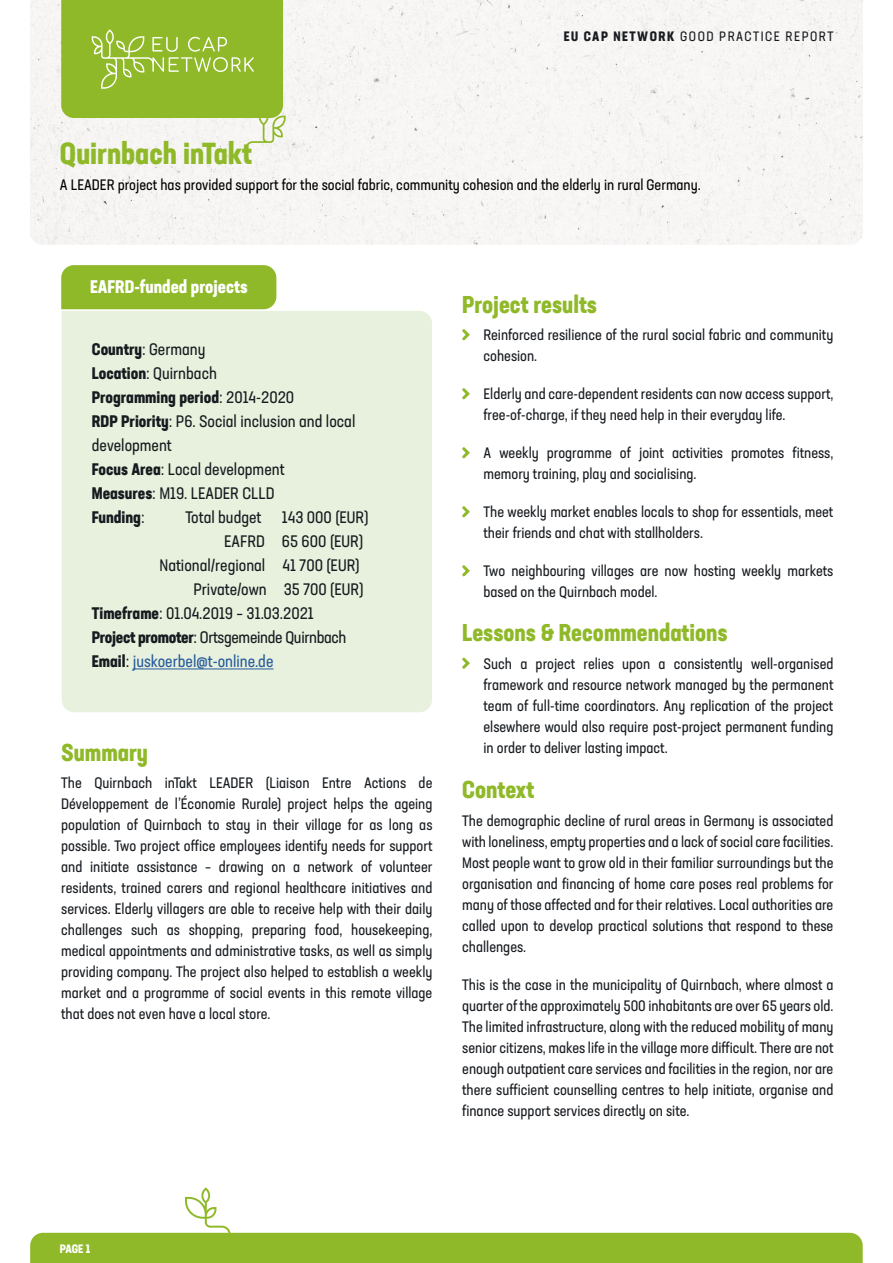
<style>
.page{position:relative;width:893px;height:1263px;background:#fff}
.page>*{position:absolute;margin:0;border:0;box-sizing:border-box;transform-origin:0 0}
.t1{font:700 condensed 30px "Neusa Next Std";color:#8fb929}
.t2{font:700 condensed 24px "Neusa Next Std";color:#8fb929}
.t3{font:700 condensed 18px "Neusa Next Std";color:#fff}
.t4{font:condensed 16.5px/24px "Neusa Next Std";color:#171b1f}
.t5{font:condensed 16.5px "Neusa Next Std";letter-spacing:-.02em;color:#171b1f}
.t6{font:condensed 16.5px "Neusa Next Std";color:#275b9b}
.t7{font:condensed 15px/21px "Neusa Next Std";color:#171b1f}
.t8{font:condensed 15px "Neusa Next Std";color:#000}
.t9{font:condensed 13.5px "Neusa Next Std";letter-spacing:.11em;color:#171b1f}
.t10{font:700 condensed 12px "Neusa Next Std";color:#fff}
.s1{font-weight:700}
.s2{font-weight:700;color:#171b1f}
.s3{color:#171b1f}
</style>
<div class="page">
<svg style="left:30px;top:1187px;width:833px;height:76px"></svg>
<div style="left:30px;top:0;width:833px;height:244px;background:#f7f6f5"></div>
<svg style="left:462px;top:329px;width:8px;height:12px"></svg>
<svg style="left:462px;top:388px;width:8px;height:12px"></svg>
<svg style="left:462px;top:447px;width:8px;height:12px"></svg>
<svg style="left:462px;top:506px;width:8px;height:12px"></svg>
<svg style="left:462px;top:565px;width:8px;height:12px"></svg>
<svg style="left:462px;top:657px;width:8px;height:12px"></svg>
<div style="left:62px;top:311px;width:370px;height:401px;background:#e8f1de"></div>
<hr style="left:133px;top:668px;width:140px;height:1px;background:#275b9b">
<div style="left:61px;top:265px;width:215px;height:44px;background:#8fb929"></div>
<svg style="left:61px;top:0;width:225px;height:150px"></svg>
<p class="t9" style="left:564px;top:27px;width:271px"><span class="s1">EU CAP NETWORK</span> GOOD PRACTICE REPORT</p>
<h1 class="t1" style="left:60px;top:134px;width:194px">Quirnbach inTakt</h1>
<p class="t8" style="left:60px;top:176px;width:642px">A LEADER project has provided support for the social fabric, community cohesion and the elderly in rural Germany.</p>
<p class="t3" style="left:90px;top:275px;width:159px">EAFRD-funded projects</p>
<p class="t4" style="left:92px;top:337px;width:265px"><span class="s1">Country</span>: Germany<br><span class="s1">Location</span>: Quirnbach<br><span class="s1">Programming period</span>: 2014-2020<br><span class="s1">RDP Priority</span>: P6. Social inclusion and local development<br><span class="s1">Focus Area</span>: Local development<br><span class="s1">Measures</span>: M19. LEADER CLLD<br><span class="s1">Funding</span>:</p>
<p class="t4" style="left:185px;top:505px;width:185px">Total budget 143 000 (EUR)</p>
<p class="t4" style="left:224px;top:529px;width:141px">EAFRD 65 600 (EUR)</p>
<p class="t4" style="left:159px;top:553px;width:202px">National/regional 41 700 (EUR)</p>
<p class="t4" style="left:193px;top:577px;width:172px">Private/own 35 700 (EUR)</p>
<p class="t4" style="left:92px;top:601px;width:223px"><span class="s1">Timeframe</span>: 01.04.2019 – 31.03.2021</p>
<p class="t5" style="left:92px;top:627px;width:256px"><span class="s1">Project promoter</span>: Ortsgemeinde Quirnbach</p>
<p class="t6" style="left:92px;top:651px;width:183px"><span class="s2">Email</span><span class="s3">:</span> juskoerbel@t-online.de</p>
<h2 class="t2" style="left:61px;top:737px;width:88px">Summary</h2>
<p class="t7" style="left:61px;top:772px;width:373px;text-align:justify">The Quirnbach inTakt LEADER (Liaison Entre Actions de Développement de l’Économie Rurale) project helps the ageing population of Quirnbach to stay in their village for as long as possible. Two project office employees identify needs for support and initiate assistance – drawing on a network of volunteer residents, trained carers and regional healthcare initiatives and services. Elderly villagers are able to receive help with their daily challenges such as shopping, preparing food, housekeeping, medical appointments and administrative tasks, as well as simply providing company. The project also helped to establish a weekly market and a programme of social events in this remote village that does not even have a local store.</p>
<h2 class="t2" style="left:462px;top:289px;width:136px">Project results</h2>
<p class="t7" style="left:483px;top:324px;width:351px">Reinforced resilience of the rural social fabric and community cohesion.</p>
<p class="t7" style="left:483px;top:383px;width:351px">Elderly and care-dependent residents can now access support, free-of-charge, if they need help in their everyday life.</p>
<p class="t7" style="left:483px;top:442px;width:351px">A weekly programme of joint activities promotes fitness, memory training, play and socialising.</p>
<p class="t7" style="left:483px;top:501px;width:351px">The weekly market enables locals to shop for essentials, meet their friends and chat with stallholders.</p>
<p class="t7" style="left:483px;top:560px;width:351px">Two neighbouring villages are now hosting weekly markets based on the Quirnbach model.</p>
<h2 class="t2" style="left:462px;top:617px;width:267px">Lessons &amp; Recommendations</h2>
<p class="t7" style="left:483px;top:653px;width:351px;text-align:justify">Such a project relies upon a consistently well-organised framework and resource network managed by the permanent team of full-time coordinators. Any replication of the project elsewhere would also require post-project permanent funding in order to deliver lasting impact.</p>
<h2 class="t2" style="left:462px;top:774px;width:74px">Context</h2>
<p class="t7" style="left:462px;top:810px;width:373px;text-align:justify">The demographic decline of rural areas in Germany is associated with loneliness, empty properties and a lack of social care facilities.<br>Most people want to grow old in their familiar surroundings but the organisation and financing of home care poses real problems for many of those affected and for their relatives. Local authorities are called upon to develop practical solutions that respond to these challenges.</p>
<p class="t7" style="left:462px;top:974px;width:373px;text-align:justify">This is the case in the municipality of Quirnbach, where almost a quarter of the approximately 500 inhabitants are over 65 years old.<br>The limited infrastructure, along with the reduced mobility of many senior citizens, makes life in the village more difficult. There are not enough outpatient care services and facilities in the region, nor are there sufficient counselling centres to help initiate, organise and finance support services directly on site.</p>
<p class="t10" style="left:60px;top:1241px;width:32px">PAGE 1</p>
</div>
